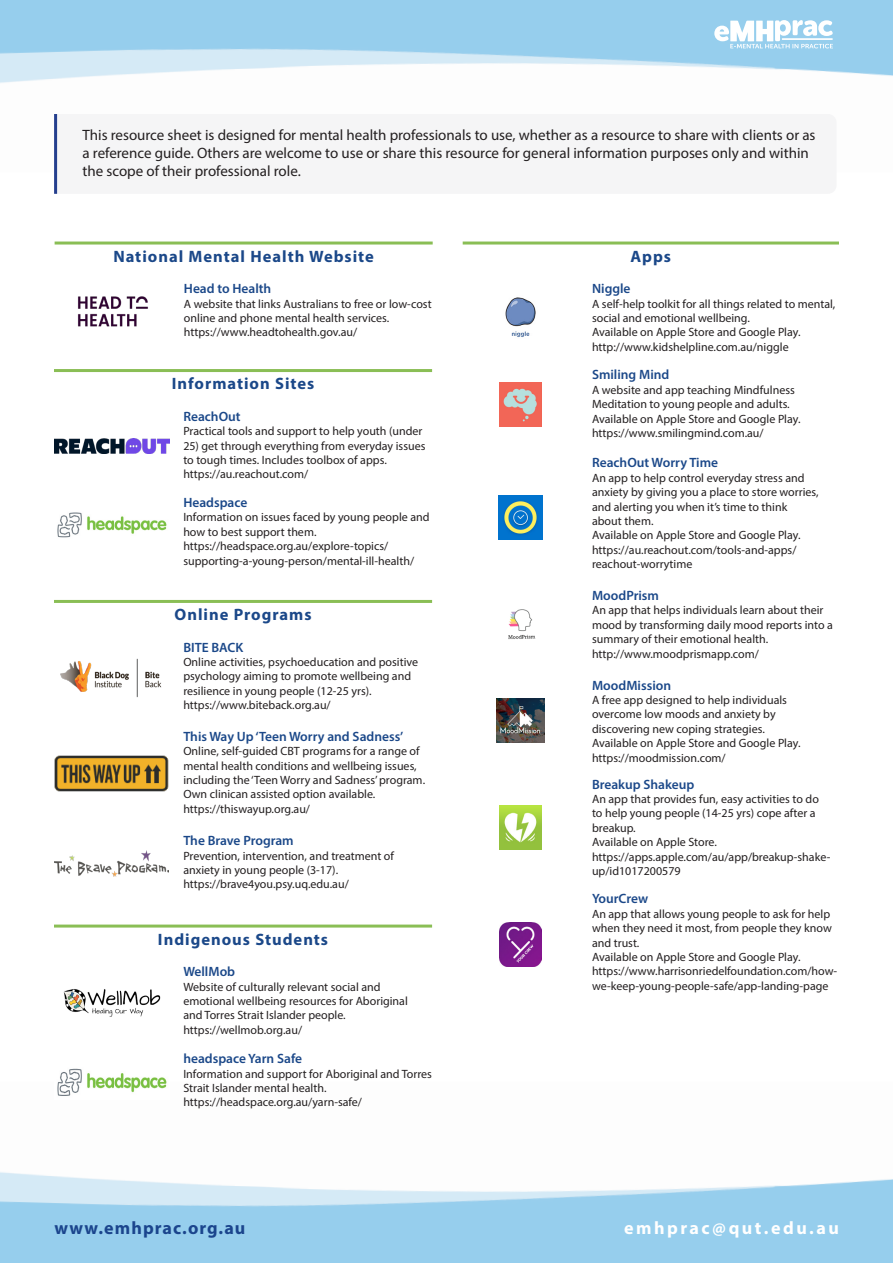
<style>
.page{position:relative;width:893px;height:1263px;background:#fff}
.page>*{position:absolute;margin:0;border:0;box-sizing:border-box;transform-origin:0 0}
.t1{font:700 18px "Myriad Pro";letter-spacing:.06em;color:#1b458d}
.t2{font:700 18px "Myriad Pro";letter-spacing:.14em;color:#fff}
.t3{font:700 16.5px "Myriad Pro";letter-spacing:.06em;color:#1b4889}
.t4{font:15px/18px "Myriad Pro";color:#231f20}
.t5{font:600 13.5px "Myriad Pro";color:#1b4889}
.t6{font:12px/14.4px "Myriad Pro";color:#231f20}
</style>
<div class="page">
<hr style="left:54px;top:369px;width:378px;height:3px;background:#8abe55">
<img style="left:54px;top:438px;width:115px;height:16px">
<hr style="left:463px;top:242px;width:376px;height:3px;background:#8abe55">
<img style="left:505px;top:297px;width:31px;height:40px">
<hr style="left:55px;top:242px;width:378px;height:3px;background:#8abe55">
<img style="left:77px;top:296px;width:71px;height:31px">
<img style="left:57px;top:512px;width:110px;height:26px">
<hr style="left:54px;top:600px;width:378px;height:3px;background:#8abe55">
<svg style="left:714px;top:20px;width:119px;height:28px"></svg>
<div style="left:57px;top:114px;width:779px;height:80px;background:#f5f5f6"></div>
<hr style="left:54px;top:114px;width:3px;height:80px;background:#253f8e">
<img style="left:60px;top:658px;width:101px;height:40px">
<img style="left:54px;top:756px;width:115px;height:35px">
<img style="left:54px;top:851px;width:115px;height:26px">
<img style="left:500px;top:383px;width:41px;height:44px">
<img style="left:499px;top:495px;width:43px;height:44px">
<img style="left:508px;top:609px;width:28px;height:30px">
<img style="left:497px;top:698px;width:47px;height:45px">
<img style="left:500px;top:805px;width:41px;height:44px">
<img style="left:500px;top:922px;width:41px;height:44px">
<hr style="left:54px;top:924px;width:378px;height:3px;background:#8abe55">
<img style="left:63px;top:989px;width:98px;height:28px">
<img style="left:57px;top:1068px;width:111px;height:28px">
<p class="t4" style="left:82px;top:125px;width:735px">This resource sheet is designed for mental health professionals to use, whether as a resource to share with clients or as a reference guide. Others are welcome to use or share this resource for general information purposes only and within the scope of their professional role.</p>
<p class="t3" style="left:113px;top:245px;width:262px">National Mental Health Website</p>
<p class="t5" style="left:184px;top:280px;width:89px">Head to Health</p>
<p class="t6" style="left:184px;top:296px;width:249px">A website that links Australians to free or low-cost online and phone mental health services.</p>
<p class="t6" style="left:184px;top:325px;width:175px">https://www.headtohealth.gov.au/</p>
<p class="t3" style="left:172px;top:373px;width:144px">Information Sites</p>
<p class="t5" style="left:183px;top:408px;width:59px">ReachOut</p>
<p class="t6" style="left:183px;top:424px;width:241px">Practical tools and support to help youth (under</p>
<p class="t6" style="left:183px;top:438px;width:244px">25) get through everything from everyday issues to tough times. Includes toolbox of apps.</p>
<p class="t6" style="left:183px;top:467px;width:126px">https://au.reachout.com/</p>
<p class="t5" style="left:183px;top:494px;width:66px">Headspace</p>
<p class="t6" style="left:183px;top:510px;width:248px">Information on issues faced by young people and how to best support them.</p>
<p class="t6" style="left:183px;top:539px;width:207px">https://headspace.org.au/explore-topics/</p>
<p class="t6" style="left:183px;top:553px;width:232px">supporting-a-young-person/mental-ill-health/</p>
<p class="t3" style="left:174px;top:604px;width:139px">Online Programs</p>
<p class="t5" style="left:183px;top:638px;width:62px">BITE BACK</p>
<p class="t6" style="left:183px;top:655px;width:236px">Online activities, psychoeducation and positive psychology aiming to promote wellbeing and resilience in young people (12-25 yrs).</p>
<p class="t6" style="left:183px;top:698px;width:149px">https://www.biteback.org.au/</p>
<p class="t5" style="left:183px;top:728px;width:221px">This Way Up ‘Teen Worry and Sadness’</p>
<p class="t6" style="left:183px;top:744px;width:243px">Online, self-guided CBT programs for a range of mental health conditions and wellbeing issues, including the ‘Teen Worry and Sadness’ program.<br>Own clinican assisted option available.</p>
<p class="t6" style="left:183px;top:801px;width:128px">https://thiswayup.org.au/</p>
<p class="t5" style="left:183px;top:832px;width:112px">The Brave Program</p>
<p class="t6" style="left:183px;top:848px;width:212px">Prevention, intervention, and treatment of</p>
<p class="t6" style="left:183px;top:862px;width:156px">anxiety in young people (3-17).</p>
<p class="t6" style="left:183px;top:877px;width:167px">https://brave4you.psy.uq.edu.au/</p>
<p class="t3" style="left:158px;top:928px;width:172px">Indigenous Students</p>
<p class="t5" style="left:183px;top:963px;width:53px">WellMob</p>
<p class="t6" style="left:183px;top:979px;width:199px">Website of culturally relevant social and</p>
<p class="t6" style="left:183px;top:994px;width:226px">emotional wellbeing resources for Aboriginal</p>
<p class="t6" style="left:183px;top:1008px;width:164px">and Torres Strait Islander people.</p>
<p class="t6" style="left:183px;top:1022px;width:120px">https://wellmob.org.au/</p>
<p class="t5" style="left:183px;top:1050px;width:120px">headspace Yarn Safe</p>
<p class="t6" style="left:183px;top:1066px;width:250px">Information and support for Aboriginal and Torres<br>Strait Islander mental health.</p>
<p class="t6" style="left:183px;top:1095px;width:180px">https://headspace.org.au/yarn-safe/</p>
<p class="t3" style="left:630px;top:245px;width:42px">Apps</p>
<p class="t5" style="left:592px;top:280px;width:40px">Niggle</p>
<p class="t6" style="left:592px;top:296px;width:245px">A self-help toolkit for all things related to mental, social and emotional wellbeing.</p>
<p class="t6" style="left:592px;top:325px;width:210px">Available on Apple Store and Google Play.</p>
<p class="t6" style="left:592px;top:339px;width:198px">http://www.kidshelpline.com.au/niggle</p>
<p class="t5" style="left:592px;top:366px;width:79px">Smiling Mind</p>
<p class="t6" style="left:592px;top:382px;width:204px">A website and app teaching Mindfulness</p>
<p class="t6" style="left:592px;top:397px;width:199px">Meditation to young people and adults.</p>
<p class="t6" style="left:592px;top:411px;width:210px">Available on Apple Store and Google Play.</p>
<p class="t6" style="left:592px;top:426px;width:173px">https://www.smilingmind.com.au/</p>
<p class="t5" style="left:592px;top:454px;width:128px">ReachOut Worry Time</p>
<p class="t6" style="left:592px;top:470px;width:214px">An app to help control everyday stress and</p>
<p class="t6" style="left:592px;top:485px;width:228px">anxiety by giving you a place to store worries, and alerting you when it’s time to think</p>
<p class="t6" style="left:592px;top:513px;width:63px">about them.</p>
<p class="t6" style="left:592px;top:528px;width:210px">Available on Apple Store and Google Play.</p>
<p class="t6" style="left:592px;top:542px;width:206px">https://au.reachout.com/tools-and-apps/ reachout-worrytime</p>
<p class="t5" style="left:592px;top:587px;width:69px">MoodPrism</p>
<p class="t6" style="left:592px;top:603px;width:242px">An app that helps individuals learn about their mood by transforming daily mood reports into a summary of their emotional health.</p>
<p class="t6" style="left:592px;top:646px;width:168px">http://www.moodprismapp.com/</p>
<p class="t5" style="left:592px;top:676px;width:81px">MoodMission</p>
<p class="t6" style="left:592px;top:692px;width:196px">A free app designed to help individuals</p>
<p class="t6" style="left:592px;top:707px;width:185px">overcome low moods and anxiety by</p>
<p class="t6" style="left:592px;top:721px;width:174px">discovering new coping strategies.</p>
<p class="t6" style="left:592px;top:736px;width:210px">Available on Apple Store and Google Play.</p>
<p class="t6" style="left:592px;top:750px;width:135px">https://moodmission.com/</p>
<p class="t5" style="left:592px;top:775px;width:104px">Breakup Shakeup</p>
<p class="t6" style="left:592px;top:791px;width:228px">An app that provides fun, easy activities to do to help young people (14-25 yrs) cope after a breakup.</p>
<p class="t6" style="left:592px;top:835px;width:126px">Available on Apple Store.</p>
<p class="t6" style="left:592px;top:849px;width:240px">https://apps.apple.com/au/app/breakup-shake&shy;up/id1017200579</p>
<p class="t5" style="left:592px;top:890px;width:58px">YourCrew</p>
<p class="t6" style="left:592px;top:906px;width:241px">An app that allows young people to ask for help when they need it most, from people they know and trust.</p>
<p class="t6" style="left:592px;top:949px;width:210px">Available on Apple Store and Google Play.</p>
<p class="t6" style="left:592px;top:964px;width:247px">https://www.harrisonriedelfoundation.com/how&shy;we-keep-young-people-safe/app-landing-page</p>
<p class="t1" style="left:54px;top:1217px;width:192px">www.emhprac.org.au</p>
<p class="t2" style="left:624px;top:1217px;width:216px">emhprac@qut.edu.au</p>
</div>
